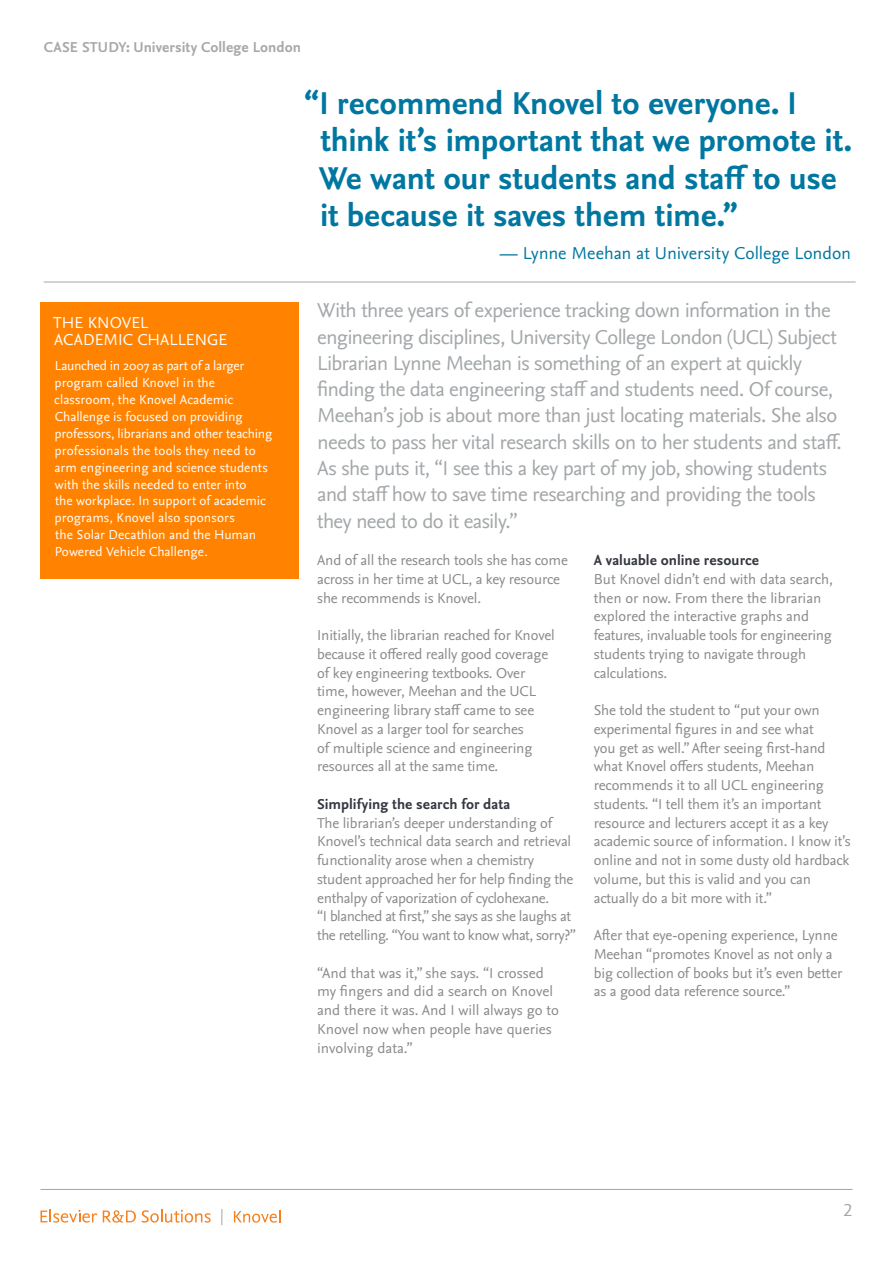
<style>
.page{position:relative;width:893px;height:1263px;background:#fff}
.page>*{position:absolute;margin:0;border:0;box-sizing:border-box;transform-origin:0 0}
.t1{font:700 33px/37.2px "Nexus Sans OT";letter-spacing:-.01em;color:#0077a0}
.t2{font:21px/26.2px "Nexus Sans OT";letter-spacing:-.03em;color:#a3a7a9}
.t3{font:18px "Nexus Sans OT";color:#0077a0}
.t4{font:18px "Nexus Sans OT";color:#a3a7a9}
.t5{font:16.5px/17px "Nexus Sans OT";letter-spacing:.005em;color:#fff}
.t6{font:15px/18.8px "Nexus Sans OT";letter-spacing:-.01em;color:#8a8a8d}
.t7{font:700 15px "Nexus Sans OT";letter-spacing:.005em;color:#343741}
.t8{font:700 15px "Nexus Sans OT";letter-spacing:.005em;color:#a9a8a9}
.t9{font:13.5px/16.8px "Nexus Sans OT";letter-spacing:.005em;color:#fff}
</style>
<div class="page">
<svg style="left:234px;top:1210px;width:46px;height:13px"></svg>
<svg style="left:40px;top:1209px;width:57px;height:14px"></svg>
<svg style="left:103px;top:1210px;width:33px;height:12px"></svg>
<svg style="left:142px;top:1209px;width:69px;height:13px"></svg>
<hr style="left:40px;top:1189px;width:812px;height:1px;background:#a3a7a9">
<svg style="left:222px;top:1209px;width:1px;height:16px"></svg>
<div style="left:40px;top:302px;width:259px;height:276px;background:#ff8300"></div>
<hr style="left:44px;top:282px;width:812px;height:1px;background:#a3a7a9">
<p class="t8" style="left:44px;top:38px;width:259px">CASE STUDY: University College London</p>
<p class="t5" style="left:53px;top:314px;width:176px">THE KNOVEL<br>ACADEMIC CHALLENGE</p>
<p class="t9" style="left:54px;top:358px;width:220px">Launched in 2007 as part of a larger program called Knovel in the classroom, the Knovel Academic Challenge is focused on providing professors, librarians and other teaching professionals the tools they need to arm engineering and science students with the skills needed to enter into<br>the workplace. In support of academic programs, Knovel also sponsors<br>the Solar Decathlon and the Human Powered Vehicle Challenge.</p>
<h1 class="t1" style="left:319px;top:86px;width:535px;text-indent:-14px">“I recommend Knovel to everyone. I think it’s important that we promote it.<br>We want our students and staff to use it because it saves them time.”</h1>
<p class="t3" style="left:500px;top:242px;width:353px">— Lynne Meehan at University College London</p>
<p class="t2" style="left:317px;top:298px;width:526px">With three years of experience tracking down information in the engineering disciplines, University College London (UCL) Subject Librarian Lynne Meehan is something of an expert at quickly finding the data engineering staff and students need. Of course, Meehan’s job is about more than just locating materials. She also needs to pass her vital research skills on to her students and staff.<br>As she puts it, “I see this a key part of my job, showing students and staff how to save time researching and providing the tools they need to do it easily.”</p>
<p class="t6" style="left:317px;top:551px;width:252px">And of all the research tools she has come across in her time at UCL, a key resource she recommends is Knovel.</p>
<p class="t6" style="left:317px;top:626px;width:239px">Initially, the librarian reached for Knovel because it offered really good coverage of key engineering textbooks. Over time, however, Meehan and the UCL engineering library staff came to see Knovel as a larger tool for searches<br>of multiple science and engineering resources all at the same time.</p>
<p class="t7" style="left:317px;top:795px;width:195px">Simplifying the search for data</p>
<p class="t6" style="left:317px;top:814px;width:260px">The librarian’s deeper understanding of Knovel’s technical data search and retrieval functionality arose when a chemistry student approached her for help finding the enthalpy of vaporization of cyclohexane.<br>“I blanched at first,” she says as she laughs at the retelling. “You want to know what, sorry?”</p>
<p class="t6" style="left:317px;top:964px;width:243px">“And that was it,” she says. “I crossed my fingers and did a search on Knovel and there it was. And I will always go to<br>Knovel now when people have queries involving data.”</p>
<p class="t7" style="left:594px;top:551px;width:167px">A valuable online resource</p>
<p class="t6" style="left:594px;top:570px;width:241px">But Knovel didn’t end with data search, then or now. From there the librarian explored the interactive graphs and features, invaluable tools for engineering students trying to navigate through calculations.</p>
<p class="t6" style="left:594px;top:701px;width:258px">She told the student to “put your own experimental figures in and see what<br>you get as well.” After seeing first-hand what Knovel offers students, Meehan recommends it to all UCL engineering students. “I tell them it’s an important resource and lecturers accept it as a key academic source of information. I know it’s online and not in some dusty old hardback volume, but this is valid and you can actually do a bit more with it.”</p>
<p class="t6" style="left:594px;top:926px;width:250px">After that eye-opening experience, Lynne Meehan “promotes Knovel as not only a big collection of books but it’s even better as a good data reference source.”</p>
<p class="t4" style="left:843px;top:1200px;width:10px">2</p>
</div>
